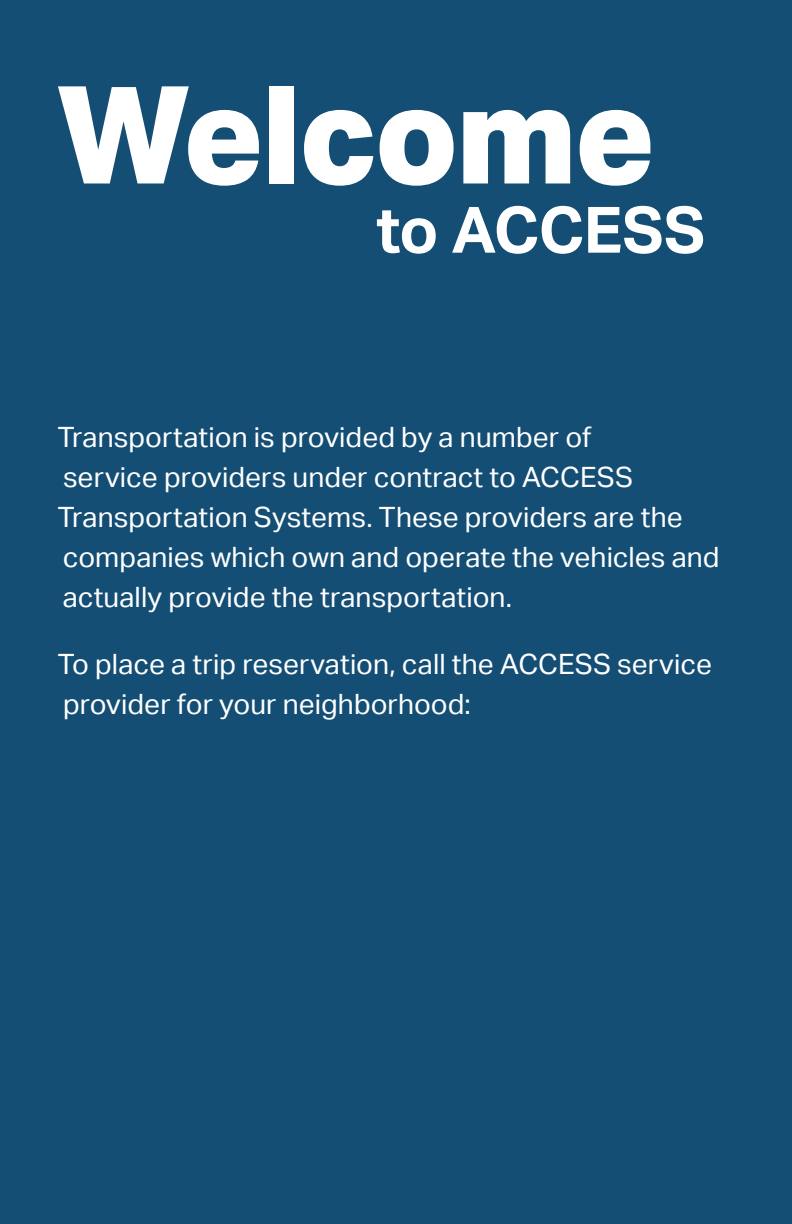
<style>
.page{position:relative;width:792px;height:1224px;background:#144e74}
.page>*{position:absolute;margin:0;border:0;box-sizing:border-box;transform-origin:0 0}
.IFC_Title{font:800 136px "Aktiv Grotesk";letter-spacing:-.02em;color:#fff}
.IFC_Subtitle{font:700 64px "Aktiv Grotesk";letter-spacing:-.01em;color:#fff}
.IBC_Body{font:28px/40px "Aktiv Grotesk";color:#fff}
</style>
<div class="page">
<p class="IFC_Title" style="left:56px;top:57px;width:601px">Welcome</p>
<p class="IFC_Subtitle" style="left:376px;top:193px;width:331px">to ACCESS</p>
<p class="IBC_Body" style="left:58px;top:417px;width:663px">Transportation is provided by a number of<br>service providers under contract to ACCESS Transportation Systems. These providers are the companies which own and operate the vehicles and actually provide the transportation.</p>
<p class="IBC_Body" style="left:58px;top:644px;width:656px">To place a trip reservation, call the ACCESS service provider for your neighborhood:</p>
</div>
